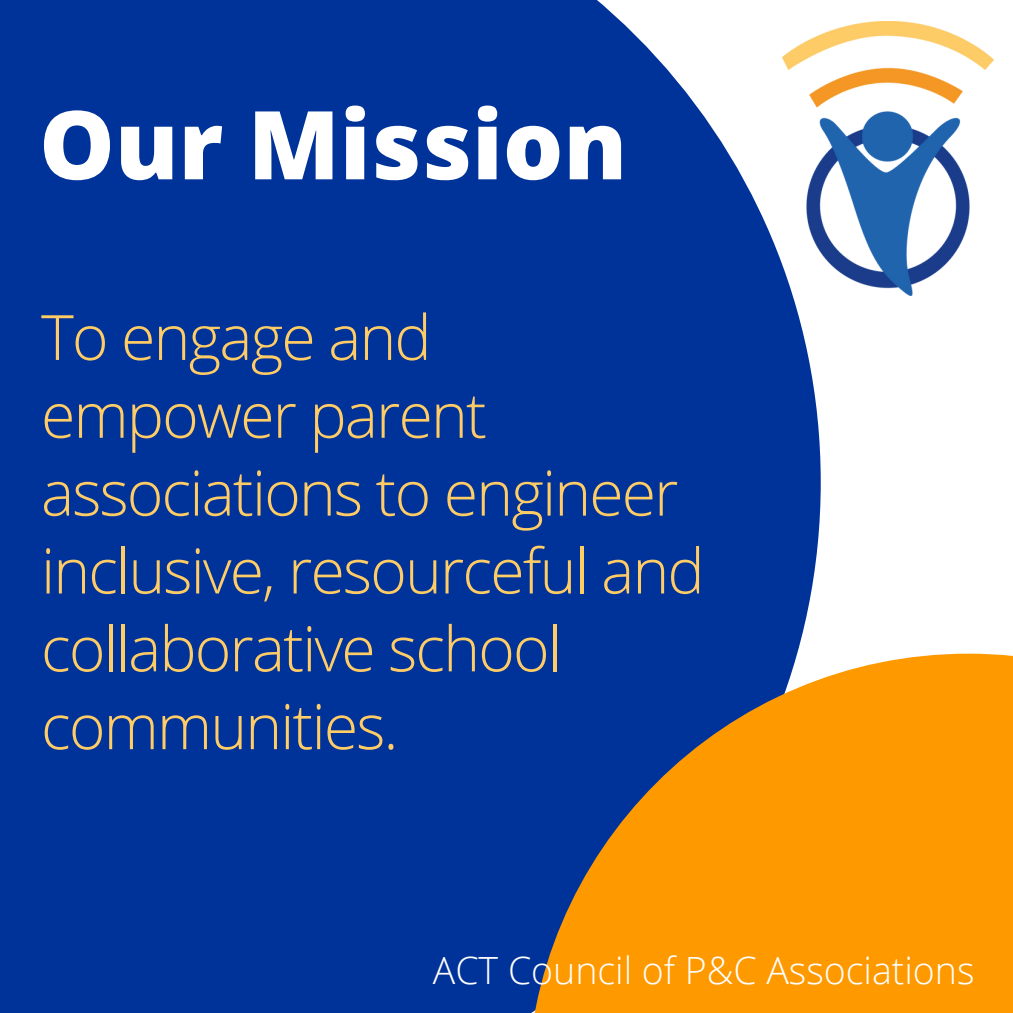
<style>
.page{position:relative;width:1013px;height:1013px;background:#fff}
.page>*{position:absolute;margin:0;border:0;box-sizing:border-box;transform-origin:0 0}
.t1{font:800 95px "Open Sans";color:#fff}
.t2{font:300 62.5px/77.8px "Open Sans";letter-spacing:-.03em;color:#fc6}
.t3{font:300 37.5px "Open Sans";color:#fff}
</style>
<div class="page">
<div style="left:0;top:0;width:820px;height:1012px;background:#039"></div>
<img style="left:782px;top:22px;width:211px;height:273px">
<svg style="left:527px;top:653px;width:485px;height:359px;background:#c58326"></svg>
<p class="t1" style="left:39px;top:78px;width:589px">Our Mission</p>
<p class="t2" style="left:41px;top:297px;width:392px">To engage and</p>
<p class="t2" style="left:41px;top:374px;width:665px">empower parent associations to engineer inclusive, resourceful and collaborative school communities.</p>
<p class="t3" style="left:433px;top:943px;width:543px">ACT Council of P&amp;C Associations</p>
</div>
